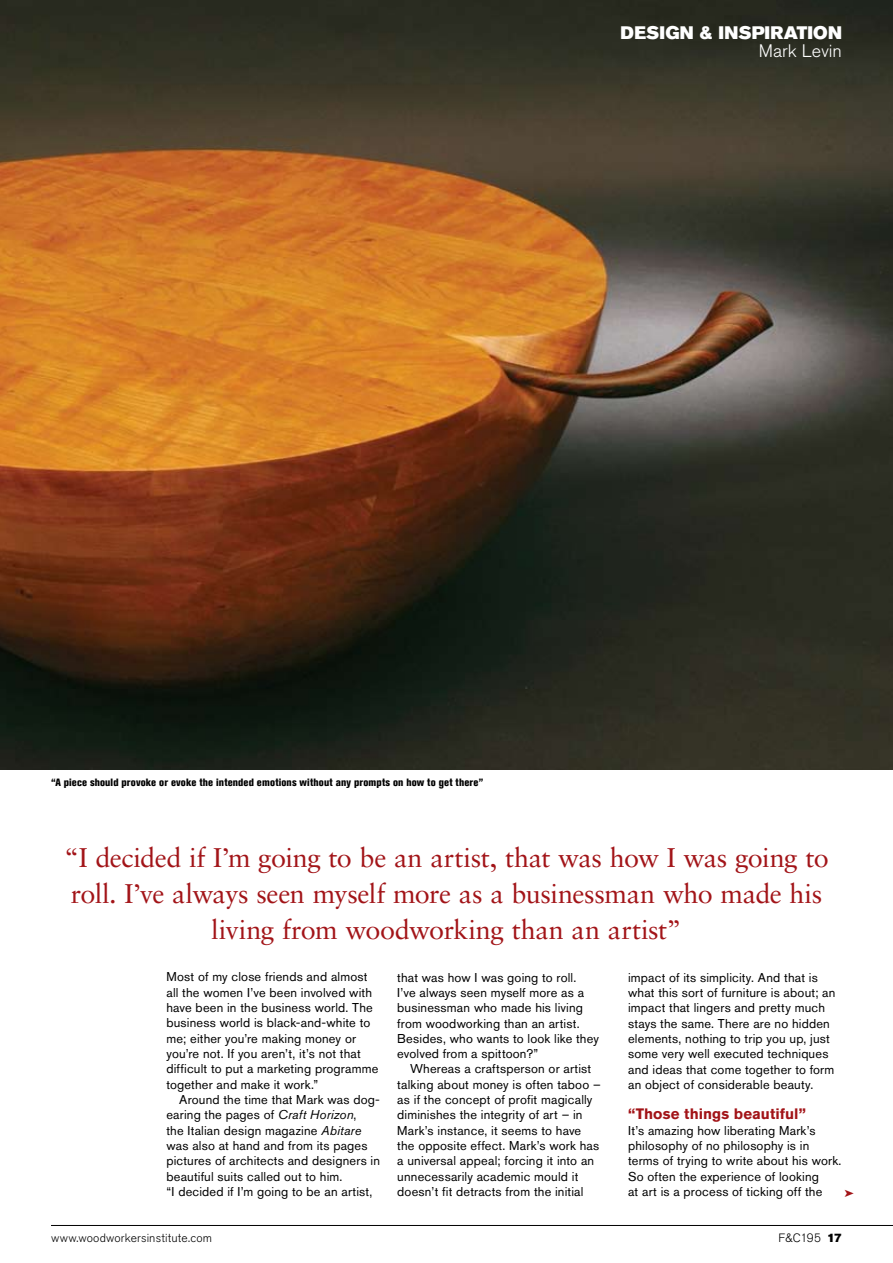
<style>
.page{position:relative;width:893px;height:1263px;background:#fff}
.page>*{position:absolute;margin:0;border:0;box-sizing:border-box;transform-origin:0 0}
.t1{font:27px/36px "Sabon";letter-spacing:-.015em;color:#a21418;text-align:center}
.t2{font:18px "Akzidenz Grotesk BQ Super";letter-spacing:.01em;color:#fff}
.t3{font:300 18px "Akzidenz Grotesk BQ";color:#fff}
.t4{font:700 15px "Akzidenz Grotesk BQ";letter-spacing:.005em;color:#a21418}
.t5{font:12.75px/15.3px "Akzidenz Grotesk BQ";letter-spacing:.015em;color:#000}
.t6{font:300 12px "Akzidenz Grotesk BQ";letter-spacing:.015em;color:#000}
.t7{font:800 10.5px "Akzidenz Grot Con BQ";letter-spacing:.01em;color:#000}
.s1{font-style:italic}
.s2{font-family:"Akzidenz Grotesk BQ Super";font-weight:400}
</style>
<div class="page">
<hr style="left:51px;top:1225px;width:842px;height:1px;background:#000">
<img style="left:0;top:0;width:893px;height:770px">
<h2 class="t2" style="left:621px;top:22px;width:223px">DESIGN &amp; INSPIRATION</h2>
<h2 class="t3" style="left:759px;top:41px;width:85px">Mark Levin</h2>
<p class="t7" style="left:51px;top:776px;width:434px">“A piece should provoke or evoke the intended emotions without any prompts on how to get there”</p>
<h1 class="t1" style="left:64px;top:839px;width:766px">“I decided if I’m going to be an artist, that was how I was going to roll. I’ve always seen myself more as a businessman who made his living from woodworking than an artist”</h1>
<p class="t5" style="left:166px;top:969px;width:213px">Most of my close friends and almost all the women I’ve been involved with have been in the business world. The business world is black-and-white to me; either you’re making money or you’re not. If you aren’t, it’s not that difficult to put a marketing programme together and make it work.”</p>
<p class="t5" style="left:166px;top:1092px;width:215px;text-indent:13px">Around the time that Mark was dog&shy;earing the pages of <span class="s1">Craft Horizon</span>,<br>the Italian design magazine <span class="s1">Abitare </span>was also at hand and from its pages pictures of architects and designers in beautiful suits called out to him.<br>“I decided if I’m going to be an artist,</p>
<p class="t5" style="left:397px;top:969px;width:203px">that was how I was going to roll.<br>I’ve always seen myself more as a businessman who made his living from woodworking than an artist.<br>Besides, who wants to look like they evolved from a spittoon?”</p>
<p class="t5" style="left:397px;top:1061px;width:205px;text-indent:13px">Whereas a craftsperson or artist talking about money is often taboo – as if the concept of profit magically diminishes the integrity of art – in Mark’s instance, it seems to have the opposite effect. Mark’s work has a universal appeal; forcing it into an unnecessarily academic mould it doesn’t fit detracts from the initial</p>
<p class="t5" style="left:628px;top:969px;width:209px">impact of its simplicity. And that is what this sort of furniture is about; an impact that lingers and pretty much stays the same. There are no hidden elements, nothing to trip you up, just some very well executed techniques and ideas that come together to form an object of considerable beauty.</p>
<p class="t4" style="left:628px;top:1105px;width:179px">“Those things beautiful”</p>
<p class="t5" style="left:628px;top:1122px;width:215px">It’s amazing how liberating Mark’s philosophy of no philosophy is in terms of trying to write about his work.<br>So often the experience of looking<br>at art is a process of ticking off the</p>
<p class="t6" style="left:51px;top:1231px;width:162px">www.woodworkersinstitute.com</p>
<p class="t6" style="left:778px;top:1231px;width:65px">F&amp;C195 <span class="s2">17</span></p>
</div>
